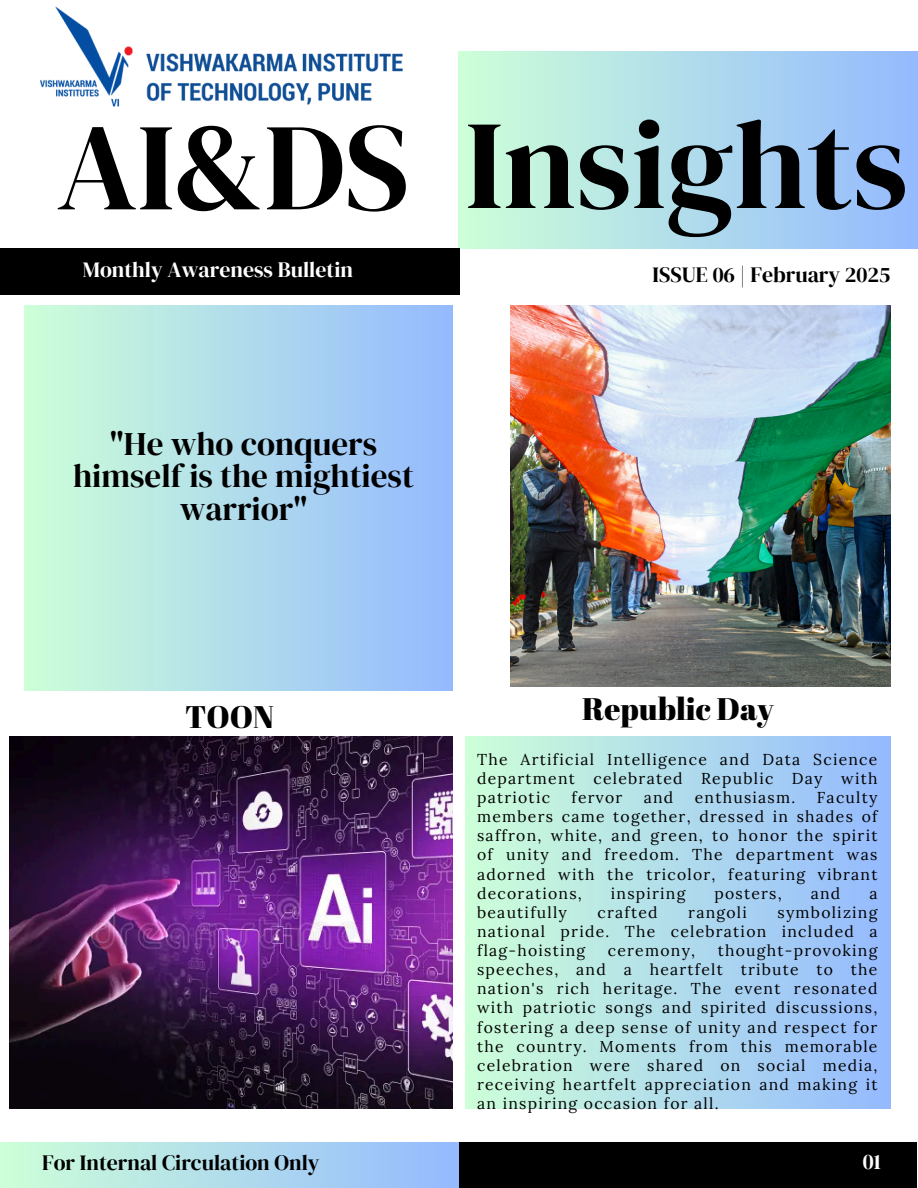
<style>
.page{position:relative;width:918px;height:1188px;background:#fff}
.page>*{position:absolute;margin:0;border:0;box-sizing:border-box;transform-origin:0 0}
.t1{font:126.3px "DM Serif Display";color:#000}
.t2{font:33px/32.7px "DM Serif Display";color:#000;text-align:center}
.t3{font:31.2px "Abril Fatface";color:#000}
.t4{font:21.75px "DM Serif Display";color:#000}
.t5{font:21.75px "DM Serif Display";color:#fff}
.t6{font:15.75px/19.2px "Lora";letter-spacing:.08em;color:#000;text-align:justify}
.s1{font-size:124.2px}
</style>
<div class="page">
<div style="left:458px;top:52px;width:460px;height:196px;background:linear-gradient(to right,#cdffd8,#94baff)"></div>
<div style="left:0;top:248px;width:459px;height:47px;background:#000"></div>
<div style="left:25px;top:305px;width:428px;height:386px;background:linear-gradient(to right,#cdffd8,#94baff)"></div>
<div style="left:465px;top:736px;width:425px;height:373px;background:linear-gradient(to right,#cdffd8,#94baff)"></div>
<img style="left:40px;top:6px;width:363px;height:101px">
<div style="left:459px;top:1142px;width:458px;height:46px;background:#000"></div>
<div style="left:0;top:1142px;width:459px;height:46px;background:linear-gradient(to right,#cdffd8,#94b9ff)"></div>
<img style="left:10px;top:736px;width:442px;height:373px">
<img style="left:510px;top:306px;width:381px;height:380px">
<h2 class="t1" style="left:57px;top:77px;width:853px"><span class="s1">AI&amp;DS</span> Insights</h2>
<h5 class="t5" style="left:83px;top:254px;width:272px">Monthly Awareness Bulletin</h5>
<h5 class="t4" style="left:653px;top:260px;width:239px">ISSUE 06 | February 2025</h5>
<p class="t2" style="left:73px;top:427px;width:342px">"He who conquers himself is the mightiest warrior"</p>
<p class="t3" style="left:185px;top:695px;width:90px">TOON</p>
<p class="t3" style="left:582px;top:687px;width:193px">Republic Day</p>
<h4 class="t6" style="left:477px;top:749px;width:402px">The Artificial Intelligence and Data Science department celebrated Republic Day with patriotic</h4>
<h4 class="t6" style="left:571px;top:788px;width:52px">fervor</h4>
<h4 class="t6" style="left:644px;top:788px;width:31px">and</h4>
<h4 class="t6" style="left:695px;top:788px;width:102px">enthusiasm.</h4>
<h4 class="t6" style="left:477px;top:788px;width:402px;text-indent:340px">Faculty members came together, dressed in shades of saffron, white, and green, to honor the spirit of unity and freedom. The department was adorned with the tricolor, featuring vibrant decorations,</h4>
<h4 class="t6" style="left:611px;top:883px;width:76px">inspiring</h4>
<h4 class="t6" style="left:714px;top:883px;width:69px">posters,</h4>
<h4 class="t6" style="left:811px;top:883px;width:31px">and</h4>
<h4 class="t6" style="left:869px;top:883px;width:10px">a</h4>
<h4 class="t6" style="left:477px;top:902px;width:91px">beautifully</h4>
<h4 class="t6" style="left:598px;top:902px;width:62px">crafted</h4>
<h4 class="t6" style="left:688px;top:902px;width:60px">rangoli</h4>
<h4 class="t6" style="left:477px;top:902px;width:402px;text-indent:300px">symbolizing national pride. The celebration included a flag-hoisting</h4>
<h4 class="t6" style="left:477px;top:941px;width:402px;text-indent:241px">thought-provoking speeches, and a heartfelt tribute to the nation's rich heritage. The event resonated with patriotic songs and spirited discussions, fostering a deep sense of unity and respect for the country. Moments from this memorable celebration were shared on social media, receiving heartfelt appreciation and making it an inspiring occasion for all.</h4>
<h4 class="t6" style="left:608px;top:941px;width:89px">ceremony,</h4>
<h4 class="t4" style="left:42px;top:1148px;width:279px">For Internal Circulation Only</h4>
<h3 class="t5" style="left:863px;top:1147px;width:20px">01</h3>
</div>
